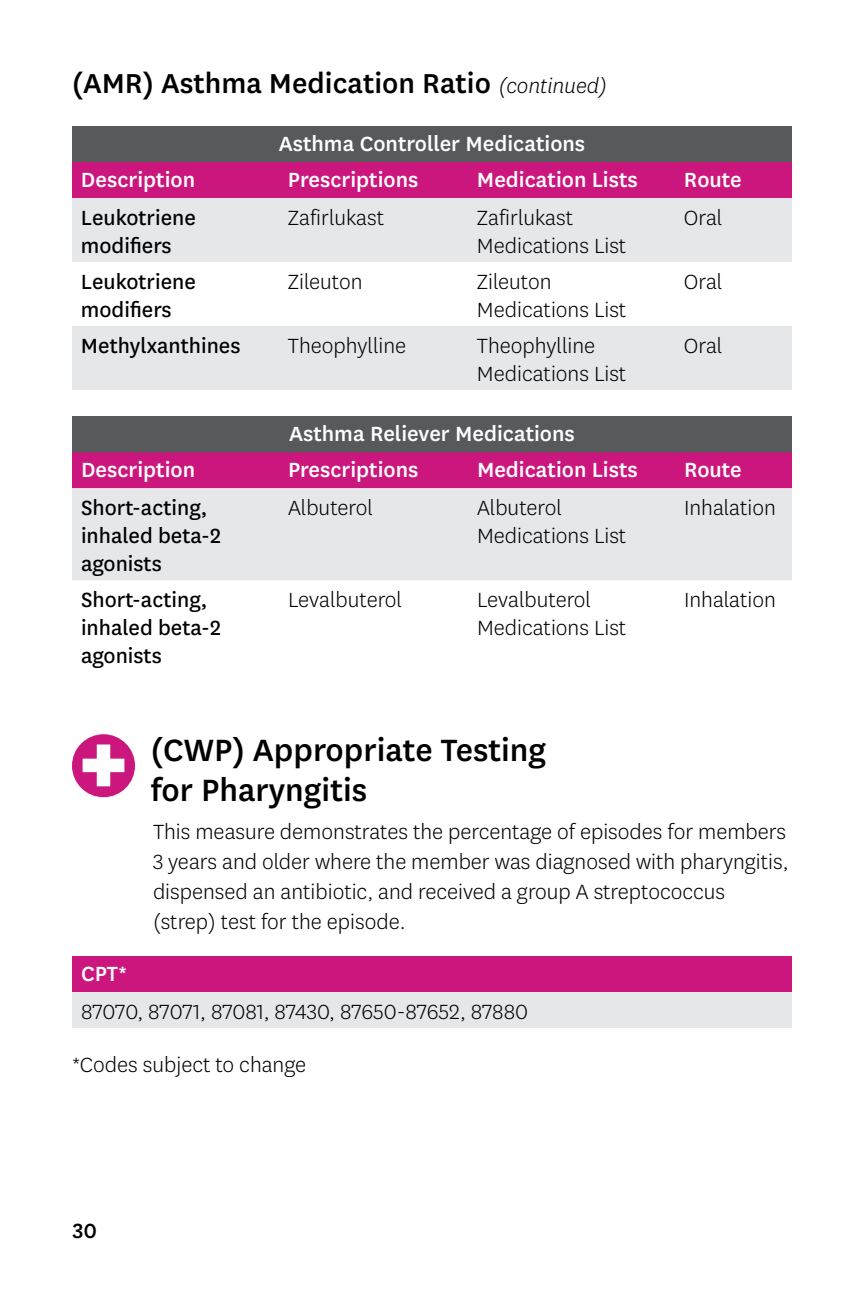
<style>
.page{position:relative;width:864px;height:1296px;background:#fff}
.page>*{position:absolute;margin:0;border:0;box-sizing:border-box;transform-origin:0 0}
.t1{font:500 36px/40px "Centene Sans";color:#000}
.t2{font:500 32px "Centene Sans";color:#000}
.t3{font:300 24px/28px "Centene Sans";color:#000}
.t4{font:500 24px "Centene Sans";color:#fff}
.t5{font:24px/28px "Centene Sans";color:#000}
.t6{font:500 24px "Centene Sans";color:#000}
.s1{font-weight:300;font-style:italic;font-size:24px}
</style>
<div class="page">
<div style="left:72px;top:126px;width:720px;height:36px;background:#58595b"></div>
<div style="left:72px;top:162px;width:720px;height:36px;background:#cb177d"></div>
<svg style="left:72px;top:198px;width:720px;height:192px;fill:#e6e7e8"></svg>
<div style="left:72px;top:416px;width:720px;height:36px;background:#58595b"></div>
<div style="left:72px;top:452px;width:720px;height:36px;background:#cb177d"></div>
<div style="left:72px;top:488px;width:720px;height:92px;background:#e6e7e8"></div>
<div style="left:72px;top:734px;width:63px;height:63px;background:#cb177d;border-radius:50%"></div>
<svg style="left:83px;top:744px;width:41px;height:42px"></svg>
<div style="left:72px;top:956px;width:720px;height:36px;background:#cb177d"></div>
<div style="left:72px;top:992px;width:720px;height:36px;background:#e6e7e8"></div>
<h2 class="t2" style="left:72px;top:61px;width:536px">(AMR) Asthma Medication Ratio <span class="s1">(continued)</span></h2>
<p class="t4" style="left:279px;top:127px;width:308px">Asthma Controller Medications</p>
<p class="t4" style="left:81px;top:163px;width:116px">Description</p>
<p class="t4" style="left:288px;top:163px;width:132px">Prescriptions</p>
<p class="t4" style="left:477px;top:163px;width:162px">Medication Lists</p>
<p class="t4" style="left:684px;top:163px;width:59px">Route</p>
<p class="t5" style="left:81px;top:202px;width:116px">Leukotriene modifiers</p>
<p class="t3" style="left:288px;top:203px;width:98px">Zafirlukast</p>
<p class="t3" style="left:477px;top:203px;width:151px">Zafirlukast<br>Medications List</p>
<p class="t3" style="left:684px;top:203px;width:40px">Oral</p>
<p class="t5" style="left:81px;top:266px;width:116px">Leukotriene modifiers</p>
<p class="t3" style="left:288px;top:267px;width:76px">Zileuton</p>
<p class="t3" style="left:477px;top:267px;width:151px">Zileuton<br>Medications List</p>
<p class="t3" style="left:684px;top:267px;width:40px">Oral</p>
<p class="t5" style="left:81px;top:330px;width:161px">Methylxanthines</p>
<p class="t3" style="left:288px;top:331px;width:120px">Theophylline</p>
<p class="t3" style="left:477px;top:331px;width:151px">Theophylline<br>Medications List</p>
<p class="t3" style="left:684px;top:331px;width:40px">Oral</p>
<p class="t4" style="left:289px;top:417px;width:287px">Asthma Reliever Medications</p>
<p class="t4" style="left:81px;top:454px;width:116px">Description</p>
<p class="t4" style="left:288px;top:454px;width:132px">Prescriptions</p>
<p class="t4" style="left:477px;top:454px;width:162px">Medication Lists</p>
<p class="t4" style="left:684px;top:454px;width:59px">Route</p>
<p class="t5" style="left:81px;top:493px;width:141px">Short-acting, inhaled beta-2 agonists</p>
<p class="t3" style="left:288px;top:493px;width:86px">Albuterol</p>
<p class="t3" style="left:477px;top:493px;width:151px">Albuterol<br>Medications List</p>
<p class="t3" style="left:684px;top:493px;width:93px">Inhalation</p>
<p class="t5" style="left:81px;top:585px;width:141px">Short-acting, inhaled beta-2 agonists</p>
<p class="t3" style="left:288px;top:585px;width:115px">Levalbuterol</p>
<p class="t3" style="left:477px;top:585px;width:151px">Levalbuterol<br>Medications List</p>
<p class="t3" style="left:684px;top:585px;width:93px">Inhalation</p>
<h1 class="t1" style="left:151px;top:728px;width:397px">(CWP) Appropriate Testing for Pharyngitis</h1>
<p class="t3" style="left:153px;top:816px;width:637px;line-height:30px">This measure demonstrates the percentage of episodes for members 3 years and older where the member was diagnosed with pharyngitis, dispensed an antibiotic, and received a group A streptococcus (strep) test for the episode.</p>
<p class="t4" style="left:81px;top:957px;width:48px">CPT*</p>
<p class="t3" style="left:81px;top:997px;width:449px">87070, 87071, 87081, 87430, 87650-87652, 87880</p>
<p class="t3" style="left:72px;top:1050px;width:236px">*Codes subject to change</p>
<p class="t6" style="left:72px;top:1215px;width:26px">30</p>
</div>
